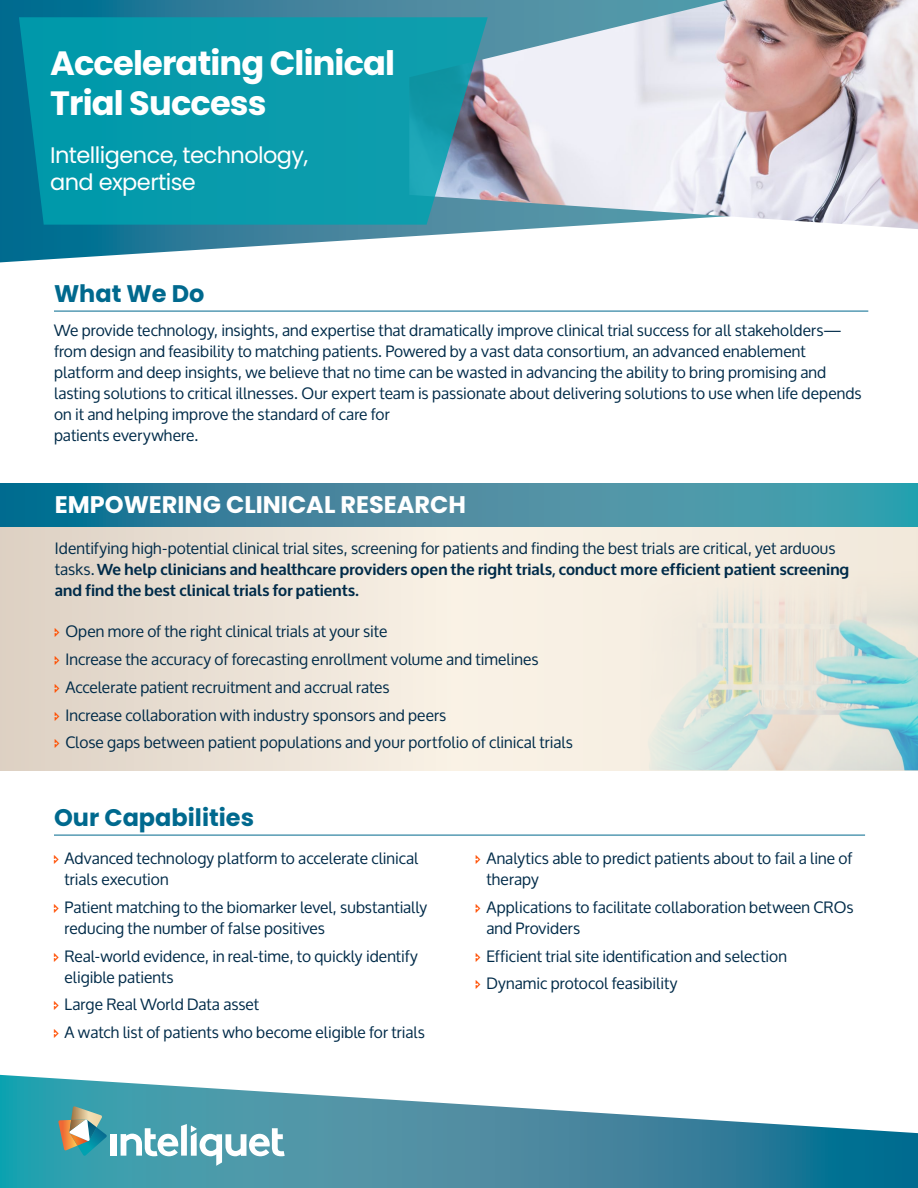
<style>
.page{position:relative;width:918px;height:1188px;background:#fff}
.page>*{position:absolute;margin:0;border:0;box-sizing:border-box;transform-origin:0 0}
.main_header{font:700 33.75px/40.3px "Poppins";letter-spacing:-.025em;color:#fff}
.t1{font:700 24px "Poppins";color:#fff}
.t2{font:700 24px "Poppins";color:#00698e}
.main_header-2{font:22.5px/27px "Poppins";letter-spacing:-.025em;color:#fff}
.Body_Copy{font:15.75px/21px "Oxygen";letter-spacing:.005em;color:#002b49}
.Body_Copy-2{font:700 15.75px/21px "Oxygen";letter-spacing:.005em;color:#002b49}
.s1{font-weight:400}
</style>
<div class="page">
<div style="left:0;top:523px;width:918px;height:247px;background:linear-gradient(to right,#e5dbce,#fbf4e7)"></div>
<svg style="left:0;top:484px;width:918px;height:43px;background:#3b8aa1"></svg>
<hr style="left:54px;top:311px;width:814px;height:1px;background:#00698e">
<hr style="left:54px;top:835px;width:811px;height:1px;background:#00698e">
<img style="left:640px;top:567px;width:278px;height:203px">
<svg style="left:0;top:0;width:525px;height:262px"></svg>
<img style="left:409px;top:0;width:509px;height:229px">
<svg style="left:19px;top:17px;width:469px;height:208px;background:#0f98aa"></svg>
<svg style="left:0;top:1075px;width:918px;height:113px"></svg>
<svg style="left:121px;top:1124px;width:164px;height:42px"></svg>
<div style="left:110px;top:1134px;width:6px;height:22px;background:#fff"></div>
<svg style="left:58px;top:1106px;width:49px;height:50px;background:#77a198"></svg>
<svg style="left:55px;top:628px;width:4px;height:9px"></svg>
<svg style="left:55px;top:656px;width:4px;height:9px"></svg>
<svg style="left:55px;top:684px;width:4px;height:9px"></svg>
<svg style="left:55px;top:711px;width:4px;height:10px"></svg>
<svg style="left:55px;top:739px;width:4px;height:9px"></svg>
<p class="main_header" style="left:50px;top:43px;width:347px">Accelerating Clinical<br>Trial Success</p>
<p class="main_header-2" style="left:50px;top:142px;width:260px">Intelligence, technology, and expertise</p>
<p class="t2" style="left:54px;top:280px;width:152px">What We Do</p>
<p class="Body_Copy" style="left:54px;top:321px;width:809px">We provide technology, insights, and expertise that dramatically improve clinical trial success for all stakeholders— from design and feasibility to matching patients. Powered by a vast data consortium, an advanced enablement platform and deep insights, we believe that no time can be wasted in advancing the ability to bring promising and lasting solutions to critical illnesses. Our expert team is passionate about delivering solutions to use when life depends on it and helping improve the standard of care for<br>patients everywhere.</p>
<p class="t1" style="left:55px;top:491px;width:413px">EMPOWERING CLINICAL RESEARCH</p>
<p class="Body_Copy-2" style="left:55px;top:539px;width:796px"><span class="s1">Identifying high-potential clinical trial sites, screening for patients and finding the best trials are critical, yet arduous tasks.</span> We help clinicians and healthcare providers open the right trials, conduct more efficient patient screening and find the best clinical trials for patients.</p>
<p class="Body_Copy" style="left:65px;top:621px;width:324px">Open more of the right clinical trials at your site</p>
<p class="Body_Copy" style="left:65px;top:649px;width:475px">Increase the accuracy of forecasting enrollment volume and timelines</p>
<p class="Body_Copy" style="left:65px;top:677px;width:326px">Accelerate patient recruitment and accrual rates</p>
<p class="Body_Copy" style="left:65px;top:705px;width:383px">Increase collaboration with industry sponsors and peers</p>
<p class="Body_Copy" style="left:65px;top:732px;width:509px">Close gaps between patient populations and your portfolio of clinical trials</p>
<p class="t2" style="left:54px;top:804px;width:202px">Our Capabilities</p>
<p class="Body_Copy" style="left:64px;top:848px;width:356px">Advanced technology platform to accelerate clinical trials execution</p>
<p class="Body_Copy" style="left:64px;top:897px;width:364px">Patient matching to the biomarker level, substantially reducing the number of false positives</p>
<p class="Body_Copy" style="left:64px;top:946px;width:355px">Real-world evidence, in real-time, to quickly identify eligible patients</p>
<p class="Body_Copy" style="left:64px;top:995px;width:196px">Large Real World Data asset</p>
<p class="Body_Copy" style="left:64px;top:1022px;width:362px">A watch list of patients who become eligible for trials</p>
<p class="Body_Copy" style="left:486px;top:848px;width:367px">Analytics able to predict patients about to fail a line of therapy</p>
<p class="Body_Copy" style="left:486px;top:897px;width:369px">Applications to facilitate collaboration between CROs and Providers</p>
<p class="Body_Copy" style="left:486px;top:946px;width:302px">Efficient trial site identification and selection</p>
<p class="Body_Copy" style="left:486px;top:974px;width:193px">Dynamic protocol feasibility</p>
</div>
